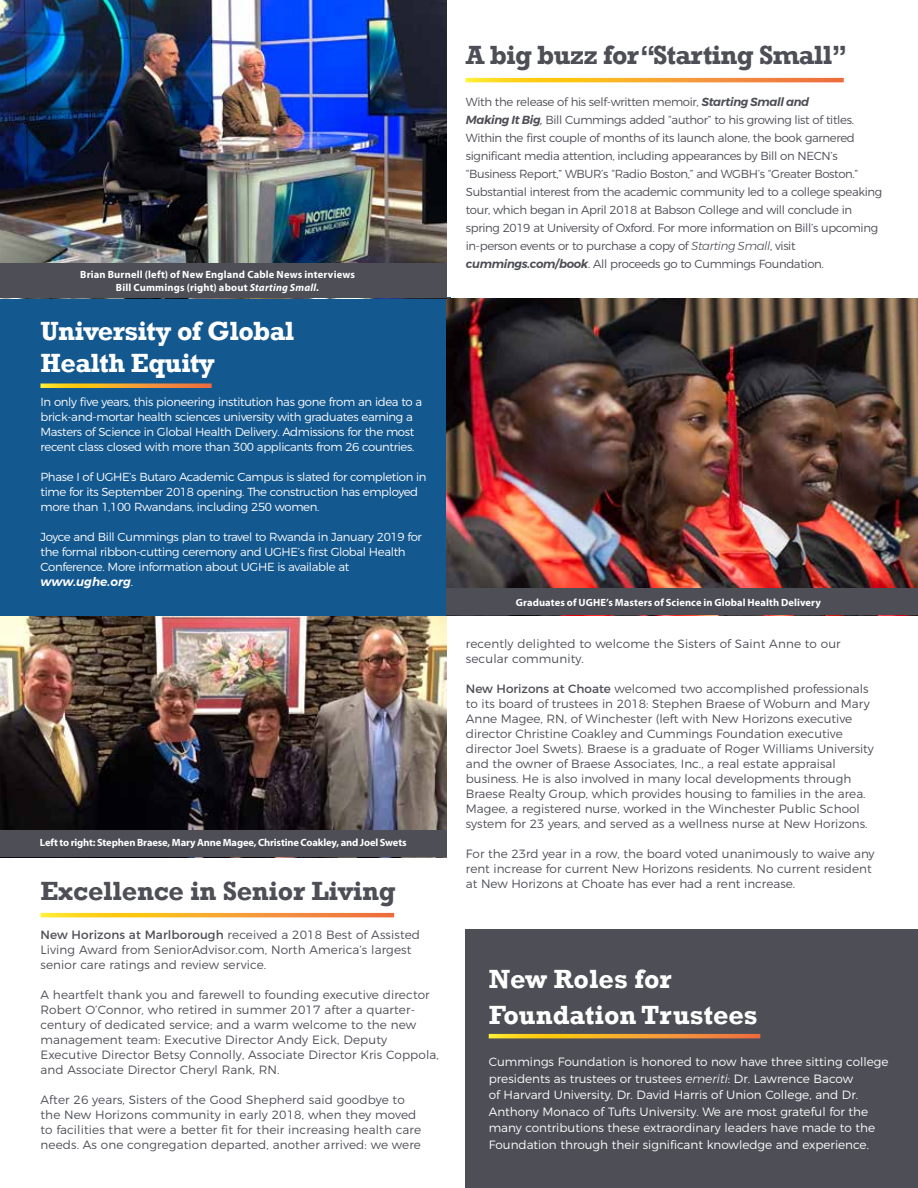
<style>
.page{position:relative;width:918px;height:1188px;background:#fff}
.page>*{position:absolute;margin:0;border:0;box-sizing:border-box;transform-origin:0 0}
.t1{font:700 27px "Rockwell";letter-spacing:-.01em;color:#4d4e56}
.t2{font:700 27px/32.4px "Rockwell";letter-spacing:-.02em;color:#fff}
.t3{font:700 27px/36px "Rockwell";color:#fff}
.t4{font:300 12px/15px "Montserrat";color:#4d4e56}
.t5{font:300 12px/16.5px "Montserrat";color:#fff}
.t6{font:italic 600 12px "Montserrat";color:#fff}
.t7{font:300 11.7px/18px "Montserrat";letter-spacing:-.03em;color:#4d4e56}
.t8{font:300 11.7px/15px "Montserrat";letter-spacing:-.03em;color:#fff}
.t9{font:700 10.5px/12.6px "Myriad Pro";letter-spacing:.01em;color:#fff;text-align:center}
.t10{font:700 10.5px "Myriad Pro";letter-spacing:-.015em;color:#fff}
.s1{font-style:italic}
.s2{font-weight:300;font-style:normal}
.s3{font-weight:400}
.s4{font-weight:600;font-style:italic}
.s5{font-weight:400;font-style:italic}
</style>
<div class="page">
<img style="left:0;top:615px;width:447px;height:215px">
<div style="left:0;top:297px;width:450px;height:318px;background:#13588f"></div>
<img style="left:447px;top:298px;width:471px;height:290px">
<div style="left:466px;top:930px;width:452px;height:258px;background:#4d4e56"></div>
<img style="left:0;top:0;width:447px;height:264px">
<svg style="left:466px;top:78px;width:378px;height:4px;background:#f6a72d"></svg>
<div style="left:0;top:264px;width:447px;height:34px;background:#4d4e56"></div>
<div style="left:447px;top:588px;width:471px;height:27px;background:#4d4e56"></div>
<div style="left:0;top:830px;width:447px;height:27px;background:#4d4e56"></div>
<svg style="left:40px;top:383px;width:172px;height:5px"></svg>
<svg style="left:40px;top:913px;width:354px;height:4px"></svg>
<svg style="left:489px;top:1034px;width:271px;height:4px"></svg>
<p class="t9" style="left:80px;top:268px;width:276px">Brian Burnell (left) of New England Cable News interviews<br>Bill Cummings (right) about <span class="s1">Starting Small.</span></p>
<h1 class="t2" style="left:40px;top:314px;width:255px">University of Global<br>Health Equity</h1>
<p class="t8" style="left:40px;top:394px;width:383px">In only five years, this pioneering institution has gone from an idea to a brick-and-mortar health sciences university with graduates earning a Masters of Science in Global Health Delivery. Admissions for the most recent class closed with more than 300 applicants from 26 countries.</p>
<p class="t8" style="left:40px;top:469px;width:388px">Phase I of UGHE’s Butaro Academic Campus is slated for completion in time for its September 2018 opening. The construction has employed more than 1,100 Rwandans, including 250 women.</p>
<p class="t8" style="left:40px;top:529px;width:383px">Joyce and Bill Cummings plan to travel to Rwanda in January 2019 for the formal ribbon-cutting ceremony and UGHE’s first Global Health<br>Conference. More information about UGHE is available at</p>
<p class="t6" style="left:40px;top:573px;width:94px">www.ughe.org<span class="s2">.</span></p>
<p class="t10" style="left:40px;top:835px;width:368px">Left to right: Stephen Braese, Mary Anne Magee, Christine Coakley, and Joel Swets</p>
<h1 class="t1" style="left:40px;top:874px;width:357px">Excellence in Senior Living</h1>
<p class="t4" style="left:40px;top:926px;width:381px"><span class="s3">New Horizons at Marlborough</span> received a 2018 Best of Assisted<br>Living Award from SeniorAdvisor.com, North America’s largest senior care ratings and review service.</p>
<p class="t4" style="left:40px;top:986px;width:400px">A heartfelt thank you and farewell to founding executive director Robert O’Connor, who retired in summer 2017 after a quarter&shy;century of dedicated service; and a warm welcome to the new management team: Executive Director Andy Eick, Deputy Executive Director Betsy Connolly, Associate Director Kris Coppola, and Associate Director Cheryl Rank, RN.</p>
<p class="t4" style="left:40px;top:1091px;width:382px">After 26 years, Sisters of the Good Shepherd said goodbye to the New Horizons community in early 2018, when they moved to facilities that were a better fit for their increasing health care needs. As one congregation departed, another arrived: we were</p>
<h1 class="t1" style="left:466px;top:39px;width:383px">A big buzz for “Starting Small”</h1>
<p class="t7" style="left:466px;top:92px;width:418px">With the release of his self-written memoir, <span class="s4">Starting Small and<br>Making It Big</span><span class="s5">,</span> Bill Cummings added “author” to his growing list of titles.<br>Within the first couple of months of its launch alone, the book garnered significant media attention, including appearances by Bill on NECN’s “Business Report,” WBUR’s “Radio Boston,” and WGBH’s “Greater Boston.” Substantial interest from the academic community led to a college speaking tour, which began in April 2018 at Babson College and will conclude in spring 2019 at University of Oxford. For more information on Bill’s upcoming in-person events or to purchase a copy of <span class="s1">Starting Small</span>, visit <span class="s4">cummings.com/book</span>. All proceeds go to Cummings Foundation.</p>
<p class="t9" style="left:516px;top:595px;width:307px">Graduates of UGHE’s Masters of Science in Global Health Delivery</p>
<p class="t4" style="left:466px;top:636px;width:376px">recently delighted to welcome the Sisters of Saint Anne to our secular community.</p>
<p class="t4" style="left:466px;top:681px;width:410px"><span class="s3">New Horizons at Choate</span> welcomed two accomplished professionals to its board of trustees in 2018: Stephen Braese of Woburn and Mary Anne Magee, RN, of Winchester (left with New Horizons executive director Christine Coakley and Cummings Foundation executive director Joel Swets). Braese is a graduate of Roger Williams University and the owner of Braese Associates, Inc., a real estate appraisal business. He is also involved in many local developments through Braese Realty Group, which provides housing to families in the area.<br>Magee, a registered nurse, worked in the Winchester Public School system for 23 years, and served as a wellness nurse at New Horizons.</p>
<p class="t4" style="left:466px;top:846px;width:410px">For the 23rd year in a row, the board voted unanimously to waive any rent increase for current New Horizons residents. No current resident at New Horizons at Choate has ever had a rent increase.</p>
<h1 class="t3" style="left:489px;top:961px;width:271px">New Roles for<br>Foundation Trustees</h1>
<p class="t5" style="left:489px;top:1053px;width:401px">Cummings Foundation is honored to now have three sitting college presidents as trustees or trustees <span class="s1">emeriti</span>: Dr. Lawrence Bacow<br>of Harvard University, Dr. David Harris of Union College, and Dr.<br>Anthony Monaco of Tufts University. We are most grateful for the many contributions these extraordinary leaders have made to the Foundation through their significant knowledge and experience.</p>
</div>
